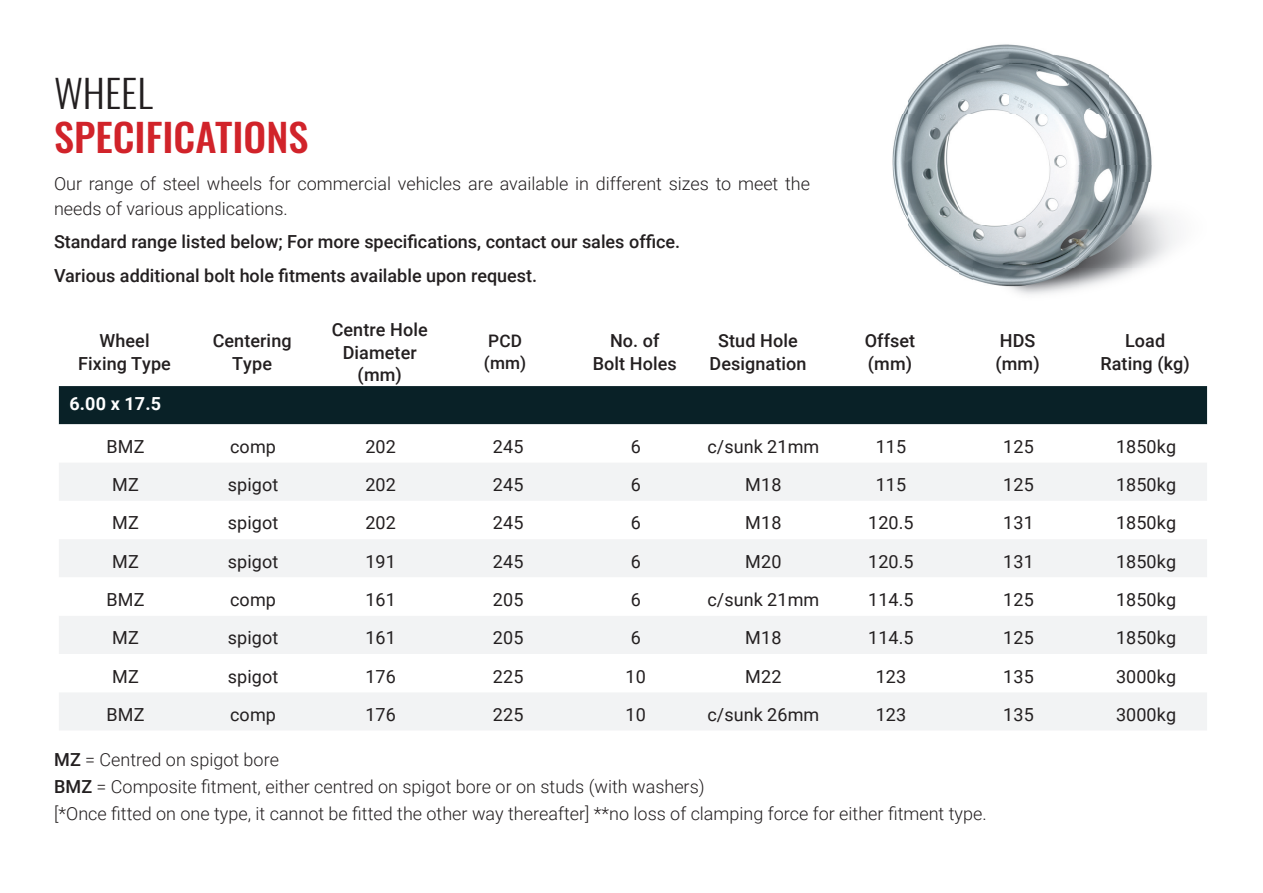
<style>
.page{position:relative;width:1263px;height:893px;background:#fff}
.page>*{position:absolute;margin:0;border:0;box-sizing:border-box;transform-origin:0 0}
.t1{font:500 38.4px "Oswald";color:#d1232a;scale:1.05 1}
.t2{font:300 38.4px "Oswald";color:#231f20;scale:1.05 1}
.t3{font:300 18px/25.5px "Roboto";color:#231f20}
.t4{font:18px "Roboto";letter-spacing:.005em;color:#231f20}
.t5{font:500 18px/22.5px "Roboto";color:#231f20;text-align:center}
.t6{font:700 18px "Roboto";color:#fff}
.t7{font:500 17.25px "Roboto";color:#231f20}
.s1{font-weight:500}
</style>
<div class="page">
<img style="left:973px;top:182px;width:204px;height:113px">
<img style="left:892px;top:44px;width:260px;height:121px">
<img style="left:892px;top:165px;width:66px;height:108px">
<img style="left:973px;top:165px;width:86px;height:26px">
<img style="left:1059px;top:165px;width:93px;height:17px">
<img style="left:958px;top:205px;width:15px;height:75px">
<img style="left:1059px;top:291px;width:118px;height:4px">
<div style="left:59px;top:386px;width:1148px;height:39px;background:#092127"></div>
<div style="left:59px;top:463px;width:1148px;height:267px;background:#f2f3f4"></div>
<svg style="left:59px;top:501px;width:1148px;height:191px"></svg>
<p class="t2" style="left:54px;top:59px;width:96px">WHEEL</p>
<p class="t1" style="left:54px;top:117px;width:244px">SPECIFICATIONS</p>
<p class="t3" style="left:54px;top:170px;width:757px">Our range of steel wheels for commercial vehicles are available in different sizes to meet the needs of various applications.</p>
<p class="t5" style="left:54px;top:230px;width:628px">Standard range listed below; For more specifications, contact our sales office.</p>
<p class="t5" style="left:54px;top:263px;width:485px">Various additional bolt hole fitments available upon request.</p>
<p class="t5" style="left:100px;top:329px;width:52px">Wheel</p>
<p class="t5" style="left:78px;top:351px;width:94px">Fixing Type</p>
<p class="t5" style="left:213px;top:329px;width:80px">Centering<br>Type</p>
<p class="t5" style="left:332px;top:318px;width:98px">Centre Hole</p>
<p class="t5" style="left:343px;top:340px;width:76px">Diameter (mm)</p>
<p class="t7" style="left:488px;top:329px;width:35px">PCD</p>
<p class="t7" style="left:484px;top:351px;width:44px">(mm)</p>
<p class="t5" style="left:610px;top:329px;width:51px">No. of</p>
<p class="t5" style="left:593px;top:351px;width:86px">Bolt Holes</p>
<p class="t5" style="left:709px;top:329px;width:98px">Stud Hole<br>Designation</p>
<p class="t5" style="left:865px;top:329px;width:52px">Offset</p>
<p class="t5" style="left:868px;top:351px;width:46px">(mm)</p>
<p class="t5" style="left:1000px;top:329px;width:37px">HDS</p>
<p class="t5" style="left:995px;top:351px;width:46px">(mm)</p>
<p class="t5" style="left:1125px;top:329px;width:42px">Load</p>
<p class="t5" style="left:1100px;top:351px;width:91px">Rating (kg)</p>
<p class="t6" style="left:70px;top:391px;width:93px">6.00 x 17.5</p>
<p class="t4" style="left:107px;top:434px;width:39px">BMZ</p>
<p class="t4" style="left:230px;top:434px;width:47px">comp</p>
<p class="t4" style="left:365px;top:434px;width:32px">202</p>
<p class="t4" style="left:493px;top:434px;width:32px">245</p>
<p class="t4" style="left:631px;top:434px;width:12px">6</p>
<p class="t4" style="left:707px;top:434px;width:113px">c/sunk 21mm</p>
<p class="t4" style="left:876px;top:434px;width:32px">115</p>
<p class="t4" style="left:1003px;top:434px;width:32px">125</p>
<p class="t4" style="left:1116px;top:434px;width:62px">1850kg</p>
<p class="t4" style="left:112px;top:472px;width:28px">MZ</p>
<p class="t4" style="left:228px;top:472px;width:52px">spigot</p>
<p class="t4" style="left:365px;top:472px;width:32px">202</p>
<p class="t4" style="left:493px;top:472px;width:32px">245</p>
<p class="t4" style="left:631px;top:472px;width:12px">6</p>
<p class="t4" style="left:745px;top:472px;width:38px">M18</p>
<p class="t4" style="left:876px;top:472px;width:32px">115</p>
<p class="t4" style="left:1003px;top:472px;width:32px">125</p>
<p class="t4" style="left:1116px;top:472px;width:62px">1850kg</p>
<p class="t4" style="left:112px;top:510px;width:28px">MZ</p>
<p class="t4" style="left:228px;top:510px;width:52px">spigot</p>
<p class="t4" style="left:365px;top:510px;width:32px">202</p>
<p class="t4" style="left:493px;top:510px;width:32px">245</p>
<p class="t4" style="left:631px;top:510px;width:12px">6</p>
<p class="t4" style="left:745px;top:510px;width:38px">M18</p>
<p class="t4" style="left:868px;top:510px;width:47px">120.5</p>
<p class="t4" style="left:1003px;top:510px;width:32px">131</p>
<p class="t4" style="left:1116px;top:510px;width:62px">1850kg</p>
<p class="t4" style="left:112px;top:549px;width:28px">MZ</p>
<p class="t4" style="left:228px;top:549px;width:52px">spigot</p>
<p class="t4" style="left:365px;top:549px;width:32px">191</p>
<p class="t4" style="left:493px;top:549px;width:32px">245</p>
<p class="t4" style="left:631px;top:549px;width:12px">6</p>
<p class="t4" style="left:745px;top:549px;width:38px">M20</p>
<p class="t4" style="left:868px;top:549px;width:47px">120.5</p>
<p class="t4" style="left:1003px;top:549px;width:32px">131</p>
<p class="t4" style="left:1116px;top:549px;width:62px">1850kg</p>
<p class="t4" style="left:107px;top:587px;width:39px">BMZ</p>
<p class="t4" style="left:230px;top:587px;width:47px">comp</p>
<p class="t4" style="left:365px;top:587px;width:32px">161</p>
<p class="t4" style="left:493px;top:587px;width:32px">205</p>
<p class="t4" style="left:631px;top:587px;width:12px">6</p>
<p class="t4" style="left:707px;top:587px;width:113px">c/sunk 21mm</p>
<p class="t4" style="left:868px;top:587px;width:47px">114.5</p>
<p class="t4" style="left:1003px;top:587px;width:32px">125</p>
<p class="t4" style="left:1116px;top:587px;width:62px">1850kg</p>
<p class="t4" style="left:112px;top:625px;width:28px">MZ</p>
<p class="t4" style="left:228px;top:625px;width:52px">spigot</p>
<p class="t4" style="left:365px;top:625px;width:32px">161</p>
<p class="t4" style="left:493px;top:625px;width:32px">205</p>
<p class="t4" style="left:631px;top:625px;width:12px">6</p>
<p class="t4" style="left:745px;top:625px;width:38px">M18</p>
<p class="t4" style="left:868px;top:625px;width:47px">114.5</p>
<p class="t4" style="left:1003px;top:625px;width:32px">125</p>
<p class="t4" style="left:1116px;top:625px;width:62px">1850kg</p>
<p class="t4" style="left:112px;top:663px;width:28px">MZ</p>
<p class="t4" style="left:228px;top:663px;width:52px">spigot</p>
<p class="t4" style="left:365px;top:663px;width:32px">176</p>
<p class="t4" style="left:493px;top:663px;width:32px">225</p>
<p class="t4" style="left:626px;top:663px;width:22px">10</p>
<p class="t4" style="left:745px;top:663px;width:38px">M22</p>
<p class="t4" style="left:876px;top:663px;width:32px">123</p>
<p class="t4" style="left:1003px;top:663px;width:32px">135</p>
<p class="t4" style="left:1116px;top:663px;width:62px">3000kg</p>
<p class="t4" style="left:107px;top:702px;width:39px">BMZ</p>
<p class="t4" style="left:230px;top:702px;width:47px">comp</p>
<p class="t4" style="left:365px;top:702px;width:32px">176</p>
<p class="t4" style="left:493px;top:702px;width:32px">225</p>
<p class="t4" style="left:626px;top:702px;width:22px">10</p>
<p class="t4" style="left:707px;top:702px;width:113px">c/sunk 26mm</p>
<p class="t4" style="left:876px;top:702px;width:32px">123</p>
<p class="t4" style="left:1003px;top:702px;width:32px">135</p>
<p class="t4" style="left:1116px;top:702px;width:62px">3000kg</p>
<p class="t3" style="left:54px;top:746px;width:226px"><span class="s1">MZ</span> = Centred on spigot bore</p>
<p class="t3" style="left:54px;top:773px;width:652px"><span class="s1">BMZ</span> = Composite fitment, either centred on spigot bore or on studs (with washers)</p>
<p class="t3" style="left:54px;top:800px;width:934px">[*Once fitted on one type, it cannot be fitted the other way thereafter] **no loss of clamping force for either fitment type.</p>
</div>
